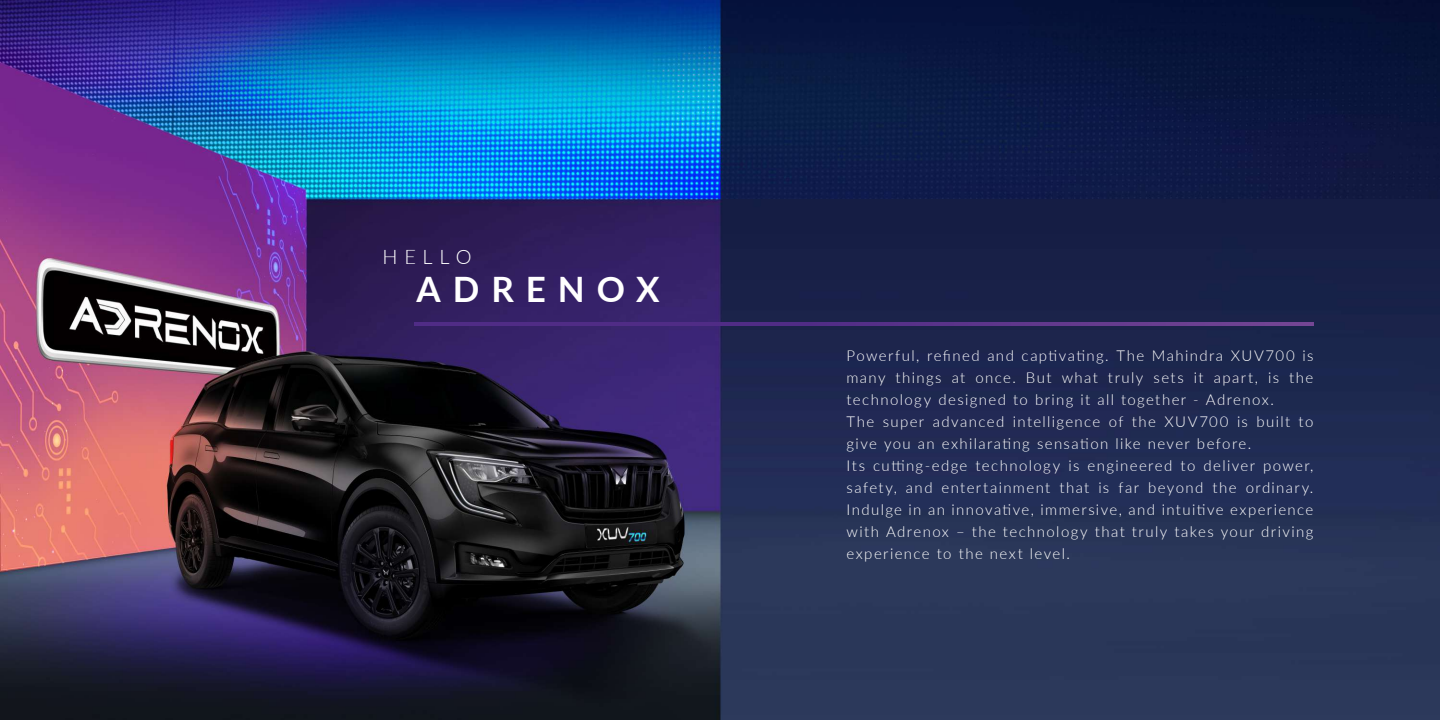
<style>
.page{position:relative;width:1440px;height:720px;background:#fff}
.page>*{position:absolute;margin:0;border:0;box-sizing:border-box;transform-origin:0 0}
.t1{font:700 35px "Lato";letter-spacing:.345em;color:#fff}
.t2{font:300 20px "Lato";letter-spacing:.335em;color:#fff}
.t3{font:300 15px/22px "Lato";letter-spacing:.095em;color:#fff}
</style>
<div class="page">
<img style="left:0;top:0;width:1440px;height:720px">
<svg style="left:414px;top:323px;width:900px;height:2px;background:#5a3389"></svg>
<h2 class="t2" style="left:383px;top:243px;width:91px">HELLO</h2>
<h1 class="t1" style="left:416px;top:263px;width:245px">ADRENOX</h1>
<p class="t3" style="left:846px;top:344px;width:468px">Powerful, refined and captivating. The Mahindra XUV700 is many things at once. But what truly sets it apart, is the technology designed to bring it all together - Adrenox.<br>The super advanced intelligence of the XUV700 is built to give you an exhilarating sensation like never before.<br>Its cutting-edge technology is engineered to deliver power, safety, and entertainment that is far beyond the ordinary.<br>Indulge in an innovative, immersive, and intuitive experience with Adrenox – the technology that truly takes your driving experience to the next level.</p>
</div>
